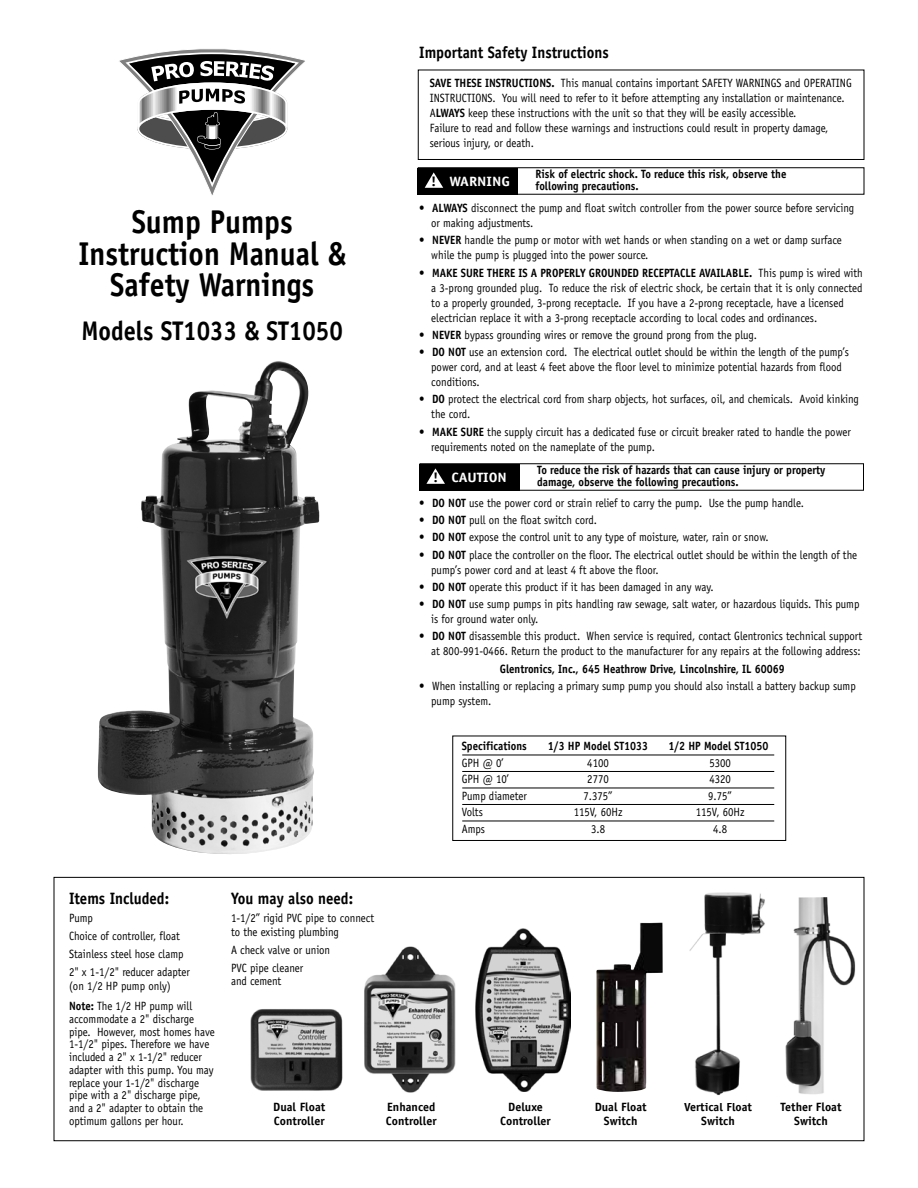
<style>
.page{position:relative;width:918px;height:1188px;background:#fff}
.page>*{position:absolute;margin:0;border:0;box-sizing:border-box;transform-origin:0 0}
.t1{font:700 33px/31.5px "Officina Sans";color:#000;text-align:center;scale:.9 1}
.t2{font:700 27px "Officina Sans";color:#000;scale:.9 1}
.t3{font:700 16.5px "Officina Sans";color:#000;scale:.9 1}
.t4{font:700 13.5px "Officina Sans";color:#fff;scale:1.1 1}
.t5{font:12px/15px "Officina Sans";color:#000;scale:.9 1}
.t6{font:700 12px/12px "Officina Sans";color:#000;scale:.9 1}
.t7{font:700 12px/13.5px "Officina Sans";color:#000;text-align:center}
.s1{font-weight:700}
.s2{color:#000}
</style>
<div class="page">
<div style="left:54px;top:877px;width:810px;height:264px;border:1px solid #000"></div>
<div style="left:418px;top:70px;width:446px;height:90px;border:1px solid #000"></div>
<div style="left:417px;top:168px;width:101px;height:27px;background:#000"></div>
<svg style="left:425px;top:172px;width:18px;height:16px"></svg>
<div style="left:418px;top:167px;width:446px;height:28px;border:1px solid #000"></div>
<div style="left:419px;top:464px;width:101px;height:27px;background:#000"></div>
<svg style="left:426px;top:468px;width:19px;height:16px"></svg>
<div style="left:420px;top:463px;width:444px;height:28px;border:1px solid #000"></div>
<hr style="left:462px;top:755px;width:312px;height:1px;background:#000">
<hr style="left:462px;top:771px;width:312px;height:1px;background:#000">
<hr style="left:462px;top:788px;width:312px;height:1px;background:#000">
<hr style="left:462px;top:804px;width:312px;height:1px;background:#000">
<hr style="left:462px;top:821px;width:312px;height:1px;background:#000">
<div style="left:452px;top:736px;width:334px;height:105px;border:1px solid #000"></div>
<img style="left:689px;top:892px;width:76px;height:204px">
<img style="left:596px;top:923px;width:67px;height:169px">
<img style="left:785px;top:897px;width:71px;height:197px">
<img style="left:98px;top:362px;width:221px;height:492px">
<svg style="left:119px;top:49px;width:186px;height:146px"></svg>
<img style="left:364px;top:946px;width:92px;height:147px">
<img style="left:250px;top:1009px;width:93px;height:82px">
<img style="left:476px;top:929px;width:95px;height:162px">
<h3 class="t3" style="left:419px;top:43px;width:212px">Important Safety Instructions</h3>
<p class="t5" style="left:430px;top:75px;width:470px"><span class="s1">SAVE THESE INSTRUCTIONS.</span> This manual contains important SAFETY WARNINGS and OPERATING INSTRUCTIONS. You will need to refer to it before attempting any installation or maintenance.<br>A<span class="s1">LWAYS</span> keep these instructions with the unit so that they will be easily accessible.<br>Failure to read and follow these warnings and instructions could result in property damage, serious injury, or death.</p>
<h1 class="t1" style="left:79px;top:206px;width:298px">Sump Pumps<br>Instruction Manual &amp;<br>Safety Warnings</h1>
<h2 class="t2" style="left:82px;top:314px;width:292px">Models ST1033 &amp; ST1050</h2>
<p class="t4" style="left:431px;top:173px;width:73px"><span class="s2">!</span> WARNING</p>
<p class="t6" style="left:536px;top:168px;width:280px">Risk of electric shock. To reduce this risk, observe the following precautions.</p>
<p class="t5" style="left:431px;top:201px;width:472px;text-indent:-12px">• <span class="s1">ALWAYS</span> disconnect the pump and float switch controller from the power source before servicing or making adjustments.</p>
<p class="t5" style="left:431px;top:233px;width:458px;text-indent:-12px">• <span class="s1">NEVER</span> handle the pump or motor with wet hands or when standing on a wet or damp surface while the pump is plugged into the power source.</p>
<p class="t5" style="left:431px;top:265px;width:481px;text-indent:-12px">• <span class="s1">MAKE SURE THERE IS A PROPERLY GROUNDED RECEPTACLE AVAILABLE.</span> This pump is wired with a 3-prong grounded plug. To reduce the risk of electric shock, be certain that it is only connected to a properly grounded, 3-prong receptacle. If you have a 2-prong receptacle, have a licensed electrician replace it with a 3-prong receptacle according to local codes and ordinances.</p>
<p class="t5" style="left:419px;top:327px;width:377px">• <span class="s1">NEVER</span> bypass grounding wires or remove the ground prong from the plug.</p>
<p class="t5" style="left:431px;top:345px;width:466px;text-indent:-12px">• <span class="s1">DO NOT</span> use an extension cord. The electrical outlet should be within the length of the pump’s power cord, and at least 4 feet above the floor level to minimize potential hazards from flood conditions.</p>
<p class="t5" style="left:431px;top:392px;width:477px;text-indent:-12px">• <span class="s1">DO</span> protect the electrical cord from sharp objects, hot surfaces, oil, and chemicals. Avoid kinking the cord.</p>
<p class="t5" style="left:431px;top:424px;width:468px;text-indent:-12px">• <span class="s1">MAKE SURE</span> the supply circuit has a dedicated fuse or circuit breaker rated to handle the power requirements noted on the nameplate of the pump.</p>
<p class="t4" style="left:433px;top:469px;width:69px"><span class="s2">!</span> CAUTION</p>
<p class="t6" style="left:537px;top:464px;width:322px">To reduce the risk of hazards that can cause injury or property damage, observe the following precautions.</p>
<p class="t5" style="left:419px;top:495px;width:429px">• <span class="s1">DO NOT</span> use the power cord or strain relief to carry the pump. Use the pump handle.</p>
<p class="t5" style="left:419px;top:513px;width:199px">• <span class="s1">DO NOT</span> pull on the float switch cord.</p>
<p class="t5" style="left:419px;top:530px;width:390px">• <span class="s1">DO NOT</span> expose the control unit to any type of moisture, water, rain or snow.</p>
<p class="t5" style="left:431px;top:547px;width:475px;text-indent:-12px">• <span class="s1">DO NOT</span> place the controller on the floor. The electrical outlet should be within the length of the pump’s power cord and at least 4 ft above the floor.</p>
<p class="t5" style="left:419px;top:579px;width:329px">• <span class="s1">DO NOT</span> operate this product if it has been damaged in any way.</p>
<p class="t5" style="left:431px;top:597px;width:477px;text-indent:-12px">• <span class="s1">DO NOT</span> use sump pumps in pits handling raw sewage, salt water, or hazardous liquids. This pump is for ground water only.</p>
<p class="t5" style="left:419px;top:629px;width:494px;text-align:right">• <span class="s1">DO NOT</span> disassemble this product. When service is required, contact Glentronics technical support at 800-991-0466. Return the product to the manufacturer for any repairs at the following address:</p>
<p class="t6" style="left:500px;top:662px;width:318px">Glentronics, Inc., 645 Heathrow Drive, Lincolnshire, IL 60069</p>
<p class="t5" style="left:431px;top:678px;width:473px;text-indent:-12px">• When installing or replacing a primary sump pump you should also install a battery backup sump pump system.</p>
<p class="t6" style="left:462px;top:740px;width:74px">Specifications</p>
<p class="t6" style="left:548px;top:740px;width:113px">1/3 HP Model ST1033</p>
<p class="t6" style="left:668px;top:740px;width:113px">1/2 HP Model ST1050</p>
<p class="t5" style="left:462px;top:755px;width:48px">GPH @ 0’</p>
<p class="t5" style="left:587px;top:755px;width:25px">4100</p>
<p class="t5" style="left:709px;top:755px;width:25px">5300</p>
<p class="t5" style="left:462px;top:772px;width:54px">GPH @ 10’</p>
<p class="t5" style="left:587px;top:772px;width:25px">2770</p>
<p class="t5" style="left:709px;top:772px;width:25px">4320</p>
<p class="t5" style="left:462px;top:788px;width:74px">Pump diameter</p>
<p class="t5" style="left:583px;top:788px;width:34px">7.375”</p>
<p class="t5" style="left:708px;top:788px;width:28px">9.75”</p>
<p class="t5" style="left:462px;top:805px;width:25px">Volts</p>
<p class="t5" style="left:574px;top:805px;width:56px">115V, 60Hz</p>
<p class="t5" style="left:696px;top:805px;width:56px">115V, 60Hz</p>
<p class="t5" style="left:462px;top:821px;width:28px">Amps</p>
<p class="t5" style="left:591px;top:821px;width:17px">3.8</p>
<p class="t5" style="left:713px;top:821px;width:17px">4.8</p>
<h3 class="t3" style="left:69px;top:889px;width:113px">Items Included:</h3>
<p class="t5" style="left:69px;top:909px;width:136px;line-height:18px">Pump<br>Choice of controller, float<br>Stainless steel hose clamp<br>2" x 1-1/2" reducer adapter</p>
<p class="t5" style="left:69px;top:976px;width:138px;line-height:20.2px">(on 1/2 HP pump only)<br><span class="s1">Note:</span> The 1/2 HP pump will</p>
<p class="t5" style="left:69px;top:1013px;width:164px;line-height:12.8px">accommodate a 2" discharge pipe. However, most homes have<br>1-1/2" pipes. Therefore we have included a 2" x 1-1/2" reducer adapter with this pump. You may replace your 1-1/2" discharge pipe with a 2" discharge pipe, and a 2" adapter to obtain the optimum gallons per hour.</p>
<h3 class="t3" style="left:231px;top:889px;width:137px">You may also need:</h3>
<p class="t5" style="left:231px;top:912px;width:161px;line-height:13.5px">1-1/2” rigid PVC pipe to connect to the existing plumbing</p>
<p class="t5" style="left:231px;top:941px;width:112px;line-height:18px">A check valve or union<br>PVC pipe cleaner</p>
<p class="t5" style="left:231px;top:974px;width:58px">and cement</p>
<p class="t7" style="left:273px;top:1101px;width:53px;text-align:left">Dual Float<br>Controller</p>
<p class="t7" style="left:386px;top:1101px;width:52px;text-align:left">Enhanced<br>Controller</p>
<p class="t7" style="left:500px;top:1101px;width:52px">Deluxe<br>Controller</p>
<p class="t7" style="left:595px;top:1101px;width:53px">Dual Float<br>Switch</p>
<p class="t7" style="left:684px;top:1101px;width:69px">Vertical Float<br>Switch</p>
<p class="t7" style="left:781px;top:1101px;width:62px">Tether Float<br>Switch</p>
</div>
